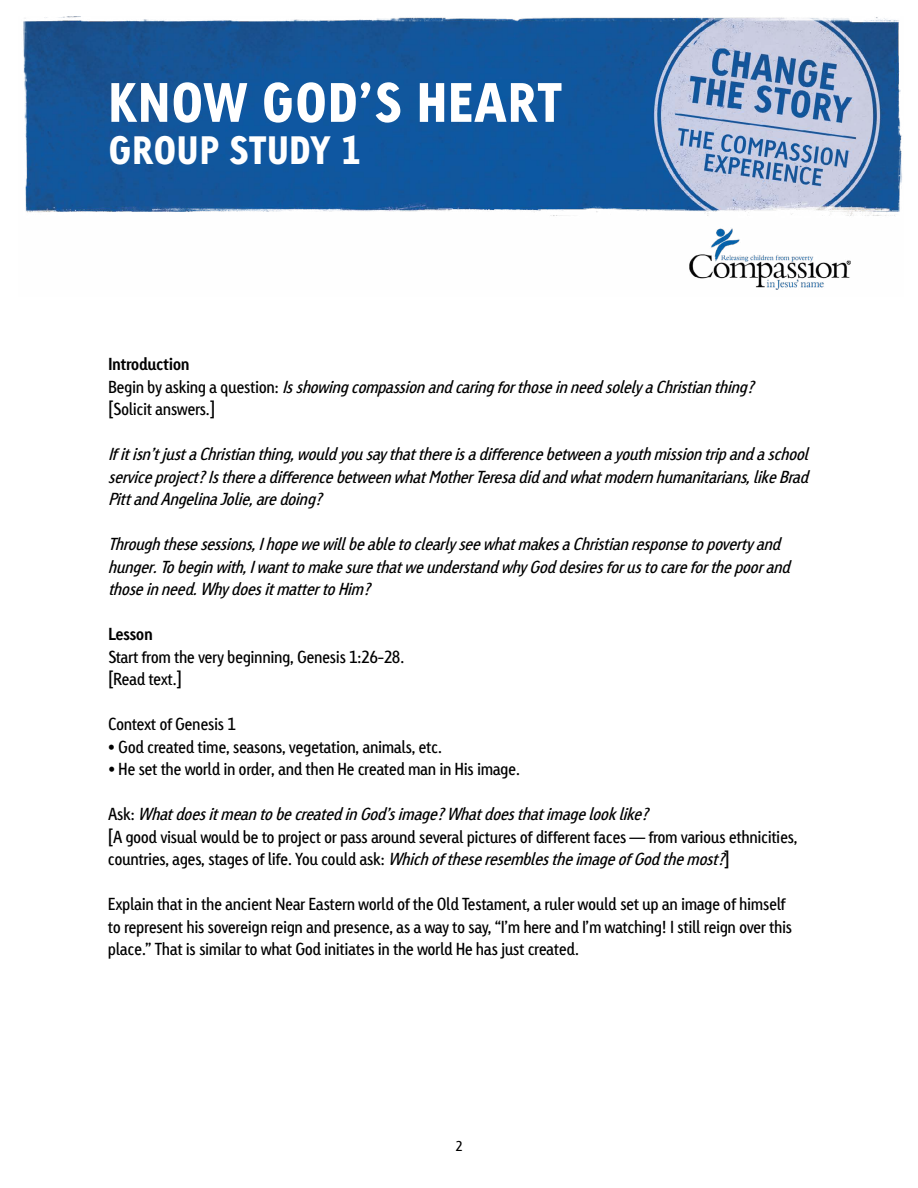
<style>
.page{position:relative;width:918px;height:1188px;background:#fff}
.page>*{position:absolute;margin:0;border:0;box-sizing:border-box;transform-origin:0 0}
.t1{font:52.5px "Linotype Tetria Black Tab";color:#fff}
.t2{font:37.5px "Linotype Tetria Black Tab";color:#fff}
.t3{font:16.5px/22.5px "Linotype Tetria Regular Tab";letter-spacing:-.03em;color:#000}
.t4{font:italic 16.5px/22.5px "Linotype Tetria Regular Tab";color:#000}
.t5{font:16.5px "Linotype Tetria Bold Tab";letter-spacing:-.03em;color:#000}
.t6{font:13.5px "Linotype Tetria Regular Tab";color:#000}
.s1{font-style:normal}
.s2{font-style:italic}
</style>
<div class="page">
<img style="left:23px;top:16px;width:879px;height:274px">
<h1 class="t1" style="left:108px;top:68px;width:456px">KNOW GOD’S HEART</h1>
<h2 class="t2" style="left:108px;top:125px;width:254px">GROUP STUDY 1</h2>
<p class="t5" style="left:108px;top:354px;width:83px">Introduction</p>
<p class="t4" style="left:108px;top:376px;width:653px"><span class="s1">B e g i n b y a s k i n g a q u e s t i o n :</span> Is showing compassion and caring for those in need solely a Christian thing? <span class="s1">[Solicit answers.]</span></p>
<p class="t4" style="left:108px;top:443px;width:707px;text-align:justify">If it isn’t just a Christian thing, would you say that there is a difference between a youth mission trip and a school service project? Is there a difference between what Mother Teresa did and what modern humanitarians, like Brad Pitt and Angelina Jolie, are doing?</p>
<p class="t4" style="left:108px;top:533px;width:689px">Through these sessions, I hope we will be able to clearly see what makes a Christian response to poverty and hunger. To begin with, I want to make sure that we understand why God desires for us to care for the poor and those in need. Why does it matter to Him?</p>
<p class="t5" style="left:108px;top:624px;width:46px">Lesson</p>
<p class="t3" style="left:108px;top:646px;width:298px">Start from the very beginning, Genesis 1:26-28. [Read text.]</p>
<p class="t3" style="left:108px;top:713px;width:129px">Context of Genesis 1</p>
<p class="t3" style="left:108px;top:736px;width:336px">• God created time, seasons, vegetation, animals, etc.</p>
<p class="t3" style="left:108px;top:758px;width:414px">• He set the world in order, and then He created man in His image.</p>
<p class="t3" style="left:108px;top:803px;width:691px">A s k : <span class="s2">What does it mean to be created in God’s image? What does that image look like?<br></span>[A good visual would be to project or pass around several pictures of different faces — from various ethnicities, countries, ages, stages of life. You could ask: <span class="s2">WhichoftheseresemblestheimageofGodthemost?</span>]</p>
<p class="t3" style="left:108px;top:893px;width:686px">Explain that in the ancient Near Eastern world of the Old Testament, a ruler would set up an image of himself to represent his sovereign reign and presence, as a way to say, “I’m here and I’m watching! I still reign over this place.” That is similar to what God initiates in the world He has just created.</p>
<p class="t6" style="left:455px;top:1138px;width:9px">2</p>
</div>
